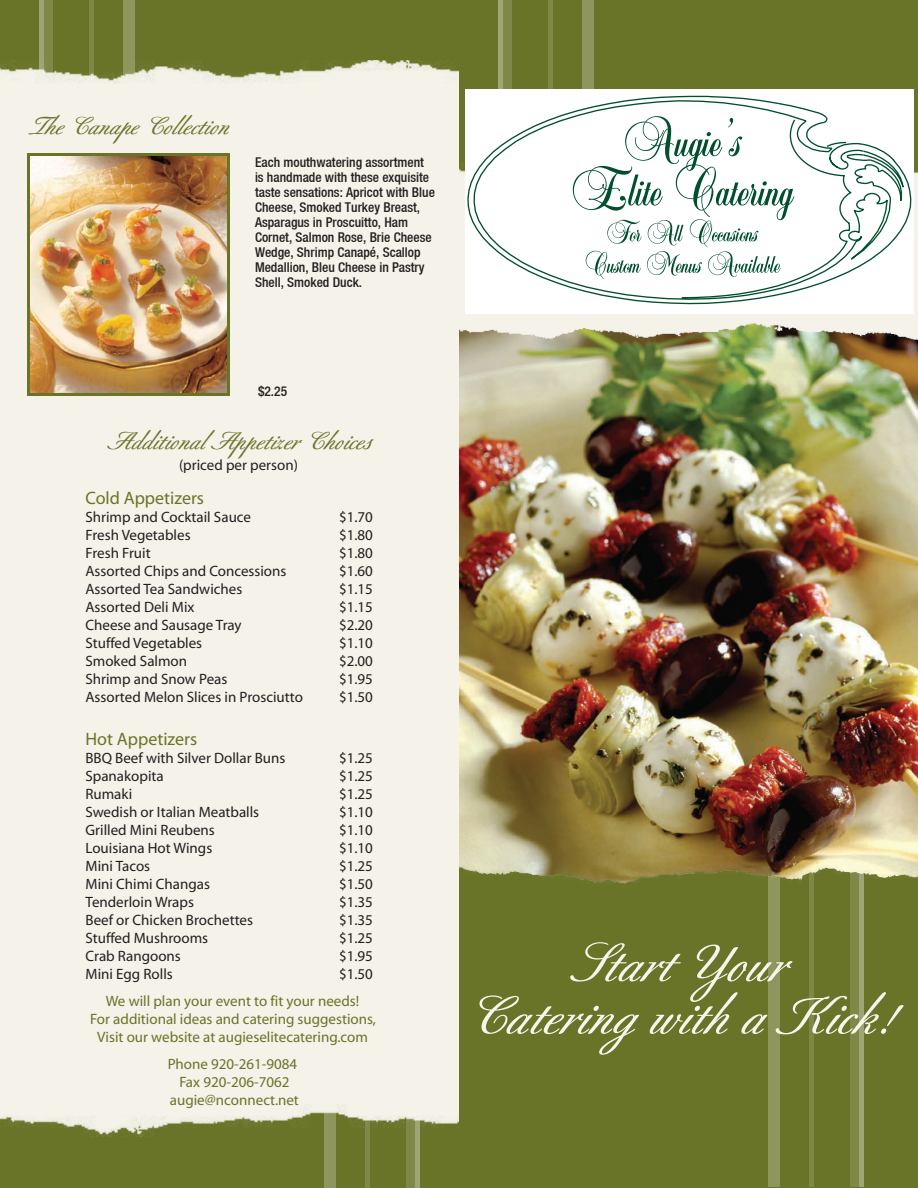
<style>
.page{position:relative;width:918px;height:1188px;background:#6a7429}
.page>*{position:absolute;margin:0;border:0;box-sizing:border-box;transform-origin:0 0}
.t1{font:52.5px/52.5px "Berthold Script BQ Medium";color:#f6f6ed;text-align:center}
.t2{font:24px "Berthold Script BQ Medium";color:#6a7429}
.t3{font:18px "Myriad";color:#6a7429}
.t4{font:15px "Myriad";color:#231f20}
.t5{font:15px/18px "Myriad";color:#6a7429;text-align:center}
.t6{font:13.5px/15px "Helvetica Neuemedim Cond Medium Cond";color:#231f20}
</style>
<div class="page">
<div style="left:39px;top:0;width:5px;height:138px;background:#9ea473"></div>
<div style="left:89px;top:0;width:5px;height:138px;background:#808848"></div>
<div style="left:44px;top:0;width:9px;height:138px;background:#808848"></div>
<div style="left:123px;top:0;width:11px;height:138px;background:#8e965d"></div>
<div style="left:498px;top:0;width:5px;height:287px;background:#9ea473"></div>
<div style="left:548px;top:0;width:5px;height:287px;background:#808848"></div>
<div style="left:503px;top:0;width:9px;height:287px;background:#808848"></div>
<div style="left:582px;top:0;width:11px;height:287px;background:#8e965d"></div>
<div style="left:415px;top:1038px;width:5px;height:150px;background:#9ea473"></div>
<div style="left:365px;top:1038px;width:5px;height:150px;background:#808848"></div>
<div style="left:406px;top:1038px;width:9px;height:150px;background:#808848"></div>
<div style="left:325px;top:1038px;width:11px;height:150px;background:#8e965d"></div>
<div style="left:859px;top:590px;width:5px;height:597px;background:#9ea473"></div>
<div style="left:809px;top:590px;width:5px;height:597px;background:#808848"></div>
<div style="left:850px;top:590px;width:9px;height:597px;background:#808848"></div>
<div style="left:769px;top:589px;width:11px;height:597px;background:#8e965d"></div>
<img style="left:459px;top:318px;width:459px;height:570px">
<div style="left:0;top:60px;width:459px;height:1077px;background:#f4f2e9"></div>
<div style="left:27px;top:153px;width:203px;height:243px;background:linear-gradient(to right,#6a7429,#6a7429)"></div>
<img style="left:30px;top:157px;width:196px;height:236px">
<div style="left:465px;top:89px;width:449px;height:225px;background:#fff"></div>
<svg style="left:467px;top:96px;width:444px;height:208px"></svg>
<svg style="left:573px;top:116px;width:222px;height:163px"></svg>
<h2 class="t2" style="left:28px;top:112px;width:201px">The Canape Collection</h2>
<p class="t6" style="left:255px;top:154px;width:181px">Each mouthwatering assortment is handmade with these exquisite taste sensations: Apricot with Blue<br>Cheese, Smoked Turkey Breast,<br>Asparagus in Proscuitto, Ham<br>Cornet, Salmon Rose, Brie Cheese<br>Wedge, Shrimp Canapé, Scallop<br>Medallion, Bleu Cheese in Pastry<br>Shell, Smoked Duck.</p>
<p class="t6" style="left:258px;top:384px;width:31px">$2.25</p>
<h2 class="t2" style="left:107px;top:428px;width:265px">Additional Appetizer Choices</h2>
<p class="t4" style="left:179px;top:457px;width:120px">(priced per person)</p>
<p class="t3" style="left:86px;top:489px;width:120px">Cold Appetizers</p>
<p class="t4" style="left:86px;top:509px;width:167px">Shrimp and Cocktail Sauce</p>
<p class="t4" style="left:339px;top:509px;width:35px">$1.70</p>
<p class="t4" style="left:86px;top:527px;width:107px">Fresh Vegetables</p>
<p class="t4" style="left:339px;top:527px;width:35px">$1.80</p>
<p class="t4" style="left:86px;top:545px;width:67px">Fresh Fruit</p>
<p class="t4" style="left:339px;top:545px;width:35px">$1.80</p>
<p class="t4" style="left:86px;top:563px;width:202px">Assorted Chips and Concessions</p>
<p class="t4" style="left:339px;top:563px;width:35px">$1.60</p>
<p class="t4" style="left:86px;top:581px;width:158px">Assorted Tea Sandwiches</p>
<p class="t4" style="left:339px;top:581px;width:35px">$1.15</p>
<p class="t4" style="left:86px;top:599px;width:111px">Assorted Deli Mix</p>
<p class="t4" style="left:339px;top:599px;width:35px">$1.15</p>
<p class="t4" style="left:86px;top:617px;width:158px">Cheese and Sausage Tray</p>
<p class="t4" style="left:339px;top:617px;width:35px">$2.20</p>
<p class="t4" style="left:86px;top:635px;width:118px">Stuffed Vegetables</p>
<p class="t4" style="left:339px;top:635px;width:35px">$1.10</p>
<p class="t4" style="left:86px;top:653px;width:103px">Smoked Salmon</p>
<p class="t4" style="left:339px;top:653px;width:35px">$2.00</p>
<p class="t4" style="left:86px;top:671px;width:143px">Shrimp and Snow Peas</p>
<p class="t4" style="left:339px;top:671px;width:35px">$1.95</p>
<p class="t4" style="left:86px;top:689px;width:219px">Assorted Melon Slices in Prosciutto</p>
<p class="t4" style="left:339px;top:689px;width:35px">$1.50</p>
<p class="t3" style="left:86px;top:730px;width:113px">Hot Appetizers</p>
<p class="t4" style="left:86px;top:750px;width:201px">BBQ Beef with Silver Dollar Buns</p>
<p class="t4" style="left:339px;top:750px;width:35px">$1.25</p>
<p class="t4" style="left:86px;top:768px;width:80px">Spanakopita</p>
<p class="t4" style="left:339px;top:768px;width:35px">$1.25</p>
<p class="t4" style="left:86px;top:786px;width:48px">Rumaki</p>
<p class="t4" style="left:339px;top:786px;width:35px">$1.25</p>
<p class="t4" style="left:86px;top:804px;width:175px">Swedish or Italian Meatballs</p>
<p class="t4" style="left:339px;top:804px;width:35px">$1.10</p>
<p class="t4" style="left:86px;top:822px;width:131px">Grilled Mini Reubens</p>
<p class="t4" style="left:339px;top:822px;width:35px">$1.10</p>
<p class="t4" style="left:86px;top:840px;width:128px">Louisiana Hot Wings</p>
<p class="t4" style="left:339px;top:840px;width:35px">$1.10</p>
<p class="t4" style="left:86px;top:858px;width:66px">Mini Tacos</p>
<p class="t4" style="left:339px;top:858px;width:35px">$1.25</p>
<p class="t4" style="left:86px;top:876px;width:126px">Mini Chimi Changas</p>
<p class="t4" style="left:339px;top:876px;width:35px">$1.50</p>
<p class="t4" style="left:86px;top:894px;width:110px">Tenderloin Wraps</p>
<p class="t4" style="left:339px;top:894px;width:35px">$1.35</p>
<p class="t4" style="left:86px;top:912px;width:169px">Beef or Chicken Brochettes</p>
<p class="t4" style="left:339px;top:912px;width:35px">$1.35</p>
<p class="t4" style="left:86px;top:930px;width:124px">Stuffed Mushrooms</p>
<p class="t4" style="left:339px;top:930px;width:35px">$1.25</p>
<p class="t4" style="left:86px;top:948px;width:97px">Crab Rangoons</p>
<p class="t4" style="left:339px;top:948px;width:35px">$1.95</p>
<p class="t4" style="left:86px;top:966px;width:89px">Mini Egg Rolls</p>
<p class="t4" style="left:339px;top:966px;width:35px">$1.50</p>
<p class="t5" style="left:90px;top:993px;width:287px">We will plan your event to fit your needs!<br>For additional ideas and catering suggestions,<br>Visit our website at augieselitecatering.com</p>
<p class="t5" style="left:168px;top:1056px;width:133px">Phone 920-261-9084<br>Fax 920-206-7062 augie@nconnect.net</p>
<h1 class="t1" style="left:462px;top:942px;width:428px">Start Your<br>Catering with a Kick!</h1>
</div>
